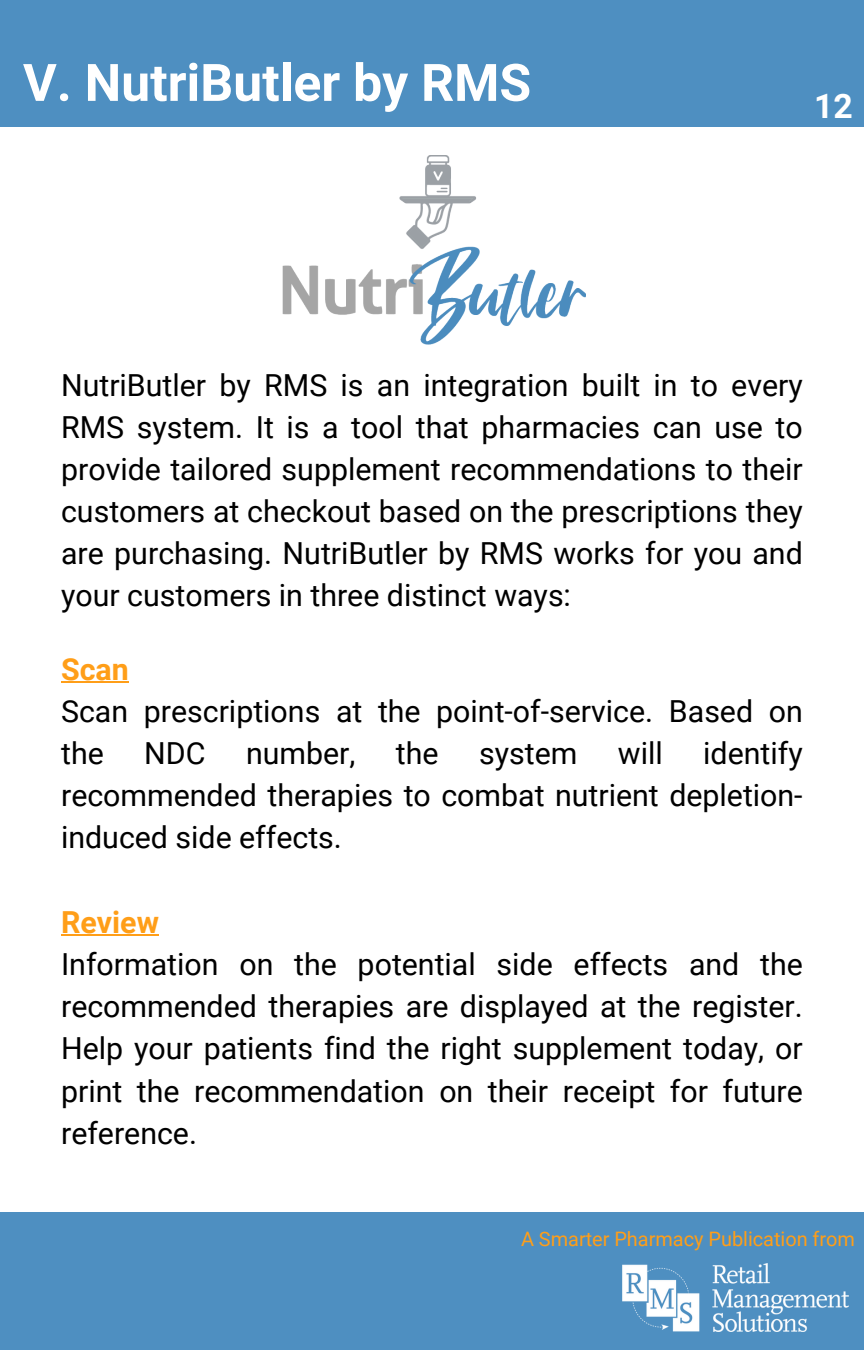
<style>
.page{position:relative;width:864px;height:1350px;background:#4e8fc1}
.page>*{position:absolute;margin:0;border:0;box-sizing:border-box;transform-origin:0 0}
.t1{font:700 51.75px "Roboto";color:#fff}
.t2{font:700 33.75px "Roboto";color:#fff}
.t3{font:30.38px/42.3px "Roboto";color:#000}
.t4{font:20.03px "Roboto";color:#ff9e18}
.s1{font-weight:700;color:#ff9e18}
</style>
<div class="page">
<div style="left:0;top:127px;width:864px;height:1084px;background:#fff"></div>
<img style="left:622px;top:1264px;width:226px;height:67px">
<img style="left:282px;top:155px;width:304px;height:190px">
<hr style="left:61px;top:681px;width:68px;height:2px;background:#ff9e18">
<hr style="left:61px;top:935px;width:98px;height:1px;background:#ff9e18">
<p class="t1" style="left:23px;top:53px;width:510px">V. NutriButler by RMS</p>
<h2 class="t2" style="left:814px;top:87px;width:40px">12</h2>
<h2 class="t3" style="left:61px;top:364px;width:743px;text-align:justify">NutriButler by RMS is an integration built in to every RMS system. It is a tool that pharmacies can use to provide tailored supplement recommendations to their customers at checkout based on the prescriptions they are purchasing. NutriButler by RMS works for you and your customers in three distinct ways:</h2>
<h1 class="t3" style="left:61px;top:648px;width:743px"><span class="s1">Scan<br></span>Scan prescriptions at the point-of-service. Based on the</h1>
<h1 class="t3" style="left:61px;top:733px;width:743px;text-align:justify;text-indent:642px">identify recommended therapies to combat nutrient depletion&shy;induced side effects.</h1>
<h1 class="t3" style="left:144px;top:733px;width:63px">NDC</h1>
<h1 class="t3" style="left:246px;top:733px;width:111px">number,</h1>
<h1 class="t3" style="left:396px;top:733px;width:44px">the</h1>
<h1 class="t3" style="left:479px;top:733px;width:100px">system</h1>
<h1 class="t3" style="left:618px;top:733px;width:46px">will</h1>
<p class="t3" style="left:61px;top:901px;width:743px"><span class="s1">Review<br></span>Information on the potential side effects and the recommended therapies are displayed at the register.<br>Help your patients find the right supplement today, or print the recommendation on their receipt for future reference.</p>
<h2 class="t4" style="left:521px;top:1227px;width:336px">A Smarter Pharmacy Publication from</h2>
</div>
